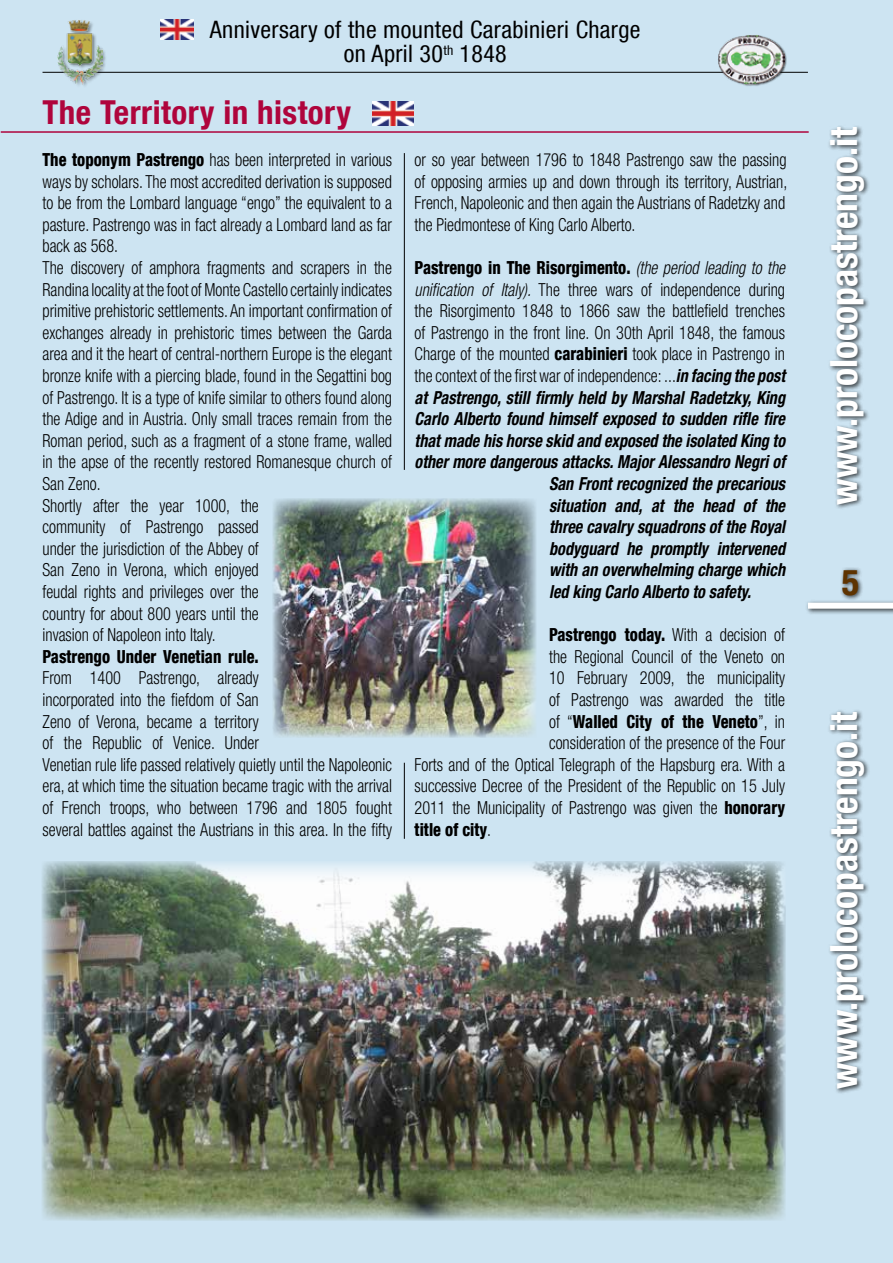
<style>
.page{position:relative;width:893px;height:1263px;background:#cde4f2}
.page>*{position:absolute;margin:0;border:0;box-sizing:border-box;transform-origin:0 0}
.t1{font:700 condensed 37.5px "Helvetica Neue LT Com";color:#fff}
.t2{font:700 condensed 36px "Helvetica Neue LT Com";color:#5e3300}
.t3{font:700 condensed 33px "Helvetica Neue LT Com";letter-spacing:.015em;color:#af043c}
.t4{font:condensed 24px/24px "Helvetica Neue LT Com";letter-spacing:.015em;color:#000;text-align:center}
.t5{font:300 condensed 18px/21.6px "Helvetica Neue LT Com";color:#000;scale:.9 1}
.t6{font:italic 700 condensed 18px "Helvetica Neue LT Com";color:#000;scale:.9 1}
.t7{font:800 condensed 18px "Helvetica Neue LT Com";color:#000;scale:.9 1}
.s1{font-weight:800}
.s2{font-weight:300;font-style:italic}
.s3{font-style:italic}
.s4{font-weight:700;font-style:italic}
.s5{font-weight:300}
</style>
<div class="page">
<hr style="left:43px;top:72px;width:765px;height:1px;background:#000">
<div style="left:717px;top:35px;width:70px;height:51px;background:#000;opacity:.75"></div>
<img style="left:718px;top:35px;width:67px;height:49px">
<div style="left:827px;top:124px;width:43px;height:386px;background:#000;opacity:.75"></div>
<div style="left:827px;top:709px;width:43px;height:385px;background:#000;opacity:.75"></div>
<div style="left:805px;top:600px;width:88px;height:15px;background:#000;opacity:.75"></div>
<div style="left:808px;top:603px;width:85px;height:6px;background:#fff"></div>
<div style="left:57px;top:20px;width:50px;height:69px;background:#000;opacity:.4"></div>
<img style="left:58px;top:20px;width:45px;height:64px">
<div style="left:839px;top:567px;width:25px;height:34px;background:#000;opacity:.75"></div>
<img style="left:160px;top:19px;width:33px;height:20px">
<hr style="left:404px;top:153px;width:1px;height:317px;background:#000">
<hr style="left:404px;top:763px;width:1px;height:76px;background:#000">
<img style="left:272px;top:498px;width:264px;height:239px">
<img style="left:372px;top:101px;width:41px;height:25px">
<img style="left:42px;top:861px;width:743px;height:359px">
<hr style="left:1px;top:131px;width:808px;height:2px;background:#af043c">
<h3 class="t4" style="left:210px;top:18px;width:432px">Anniversary of the mounted Carabinieri Charge on April 30<sup>th</sup> 1848</h3>
<h3 class="t3" style="left:43px;top:93px;width:310px">The Territory in history</h3>
<p class="t5" style="left:43px;top:149px;width:390px"><span class="s1">The toponym Pastrengo</span> has been interpreted in various ways by scholars. The most accredited derivation is supposed to be from the Lombard language “engo” the equivalent to a pasture. Pastrengo was in fact already a Lombard land as far back as 568.<br>The discovery of amphora fragments and scrapers in the Randina locality at the foot of Monte Castello certainly indicates primitive prehistoric settlements. An important confirmation of exchanges already in prehistoric times between the Garda area and it the heart of central-northern Europe is the elegant bronze knife with a piercing blade, found in the Segattini bog of Pastrengo. It is a type of knife similar to others found along the Adige and in Austria. Only small traces remain from the Roman period, such as a fragment of a stone frame, walled in the apse of the recently restored Romanesque church of San Zeno.<br>Shortly after the year 1000, the<br>community of Pastrengo passed<br>under the jurisdiction of the Abbey of<br>San Zeno in Verona, which enjoyed<br>feudal rights and privileges over the<br>country for about 800 years until the<br>invasion of Napoleon into Italy.</p>
<p class="t7" style="left:43px;top:645px;width:242px">Pastrengo Under Venetian rule.</p>
<p class="t5" style="left:43px;top:667px;width:390px">From 1400 Pastrengo, already<br>incorporated into the fiefdom of San<br>Zeno of Verona, became a territory<br>of the Republic of Venice. Under<br>Venetian rule life passed relatively quietly until the Napoleonic era, at which time the situation became tragic with the arrival of French troops, who between 1796 and 1805 fought several battles against the Austrians in this area. In the fifty</p>
<p class="t5" style="left:415px;top:149px;width:416px;text-align:justify">or so year between 1796 to 1848 Pastrengo saw the passing of opposing armies up and down through its territory, Austrian, French, Napoleonic and then again the Austrians of Radetzky and the Piedmontese of King Carlo Alberto.</p>
<p class="t7" style="left:415px;top:257px;width:413px">Pastrengo in The Risorgimento. <span class="s2">(the period leading to the</span></p>
<p class="t5" style="left:415px;top:278px;width:413px"><span class="s3">unification of Italy).</span> The three wars of independence during</p>
<p class="t5" style="left:415px;top:300px;width:413px">the Risorgimento 1848 to 1866 saw the battlefield trenches</p>
<p class="t5" style="left:415px;top:321px;width:413px">of Pastrengo in the front line. On 30th April 1848, the famous</p>
<p class="t5" style="left:415px;top:343px;width:413px">Charge of the mounted <span class="s1">carabinieri</span> took place in Pastrengo in</p>
<p class="t5" style="left:415px;top:365px;width:413px">the context of the first war of independence: ...<span class="s4">in facing the post</span></p>
<p class="t6" style="left:415px;top:386px;width:413px">at Pastrengo, still firmly held by Marshal Radetzky, King</p>
<p class="t6" style="left:415px;top:408px;width:413px">Carlo Alberto found himself exposed to sudden rifle fire</p>
<p class="t6" style="left:415px;top:430px;width:413px">that made his horse skid and exposed the isolated King to</p>
<p class="t6" style="left:415px;top:451px;width:413px">other more dangerous attacks. Major Alessandro Negri of</p>
<p class="t6" style="left:549px;top:473px;width:264px">San Front recognized the precarious</p>
<p class="t6" style="left:549px;top:494px;width:264px">situation and, at the head of the</p>
<p class="t6" style="left:549px;top:516px;width:264px">three cavalry squadrons of the Royal</p>
<p class="t6" style="left:549px;top:538px;width:264px">bodyguard he promptly intervened</p>
<p class="t6" style="left:549px;top:559px;width:264px">with an overwhelming charge which</p>
<p class="t6" style="left:549px;top:581px;width:226px">led king Carlo Alberto to safety.</p>
<p class="t7" style="left:549px;top:624px;width:264px">Pastrengo today. <span class="s5">With a decision of</span></p>
<p class="t5" style="left:549px;top:645px;width:264px">the Regional Council of the Veneto on</p>
<p class="t5" style="left:549px;top:667px;width:264px">10 February 2009, the municipality</p>
<p class="t5" style="left:549px;top:689px;width:264px">of Pastrengo was awarded the title</p>
<p class="t7" style="left:549px;top:710px;width:264px"><span class="s5">of “</span>Walled City of the Veneto<span class="s5">”, in</span></p>
<p class="t5" style="left:549px;top:732px;width:264px">consideration of the presence of the Four</p>
<p class="t5" style="left:415px;top:753px;width:413px">Forts and of the Optical Telegraph of the Hapsburg era. With a</p>
<p class="t5" style="left:415px;top:775px;width:413px">successive Decree of the President of the Republic on 15 July</p>
<p class="t5" style="left:415px;top:797px;width:413px">2011 the Municipality of Pastrengo was given the <span class="s1">honorary</span></p>
<p class="t7" style="left:415px;top:818px;width:87px">title of city<span class="s5">.</span></p>
<h1 class="t1" style="left:821px;top:504px;width:379px;rotate:-90deg">www.prolocopastrengo.it</h1>
<h2 class="t2" style="left:842px;top:560px;width:19px">5</h2>
<h1 class="t1" style="left:821px;top:1089px;width:379px;rotate:-90deg">www.prolocopastrengo.it</h1>
</div>
